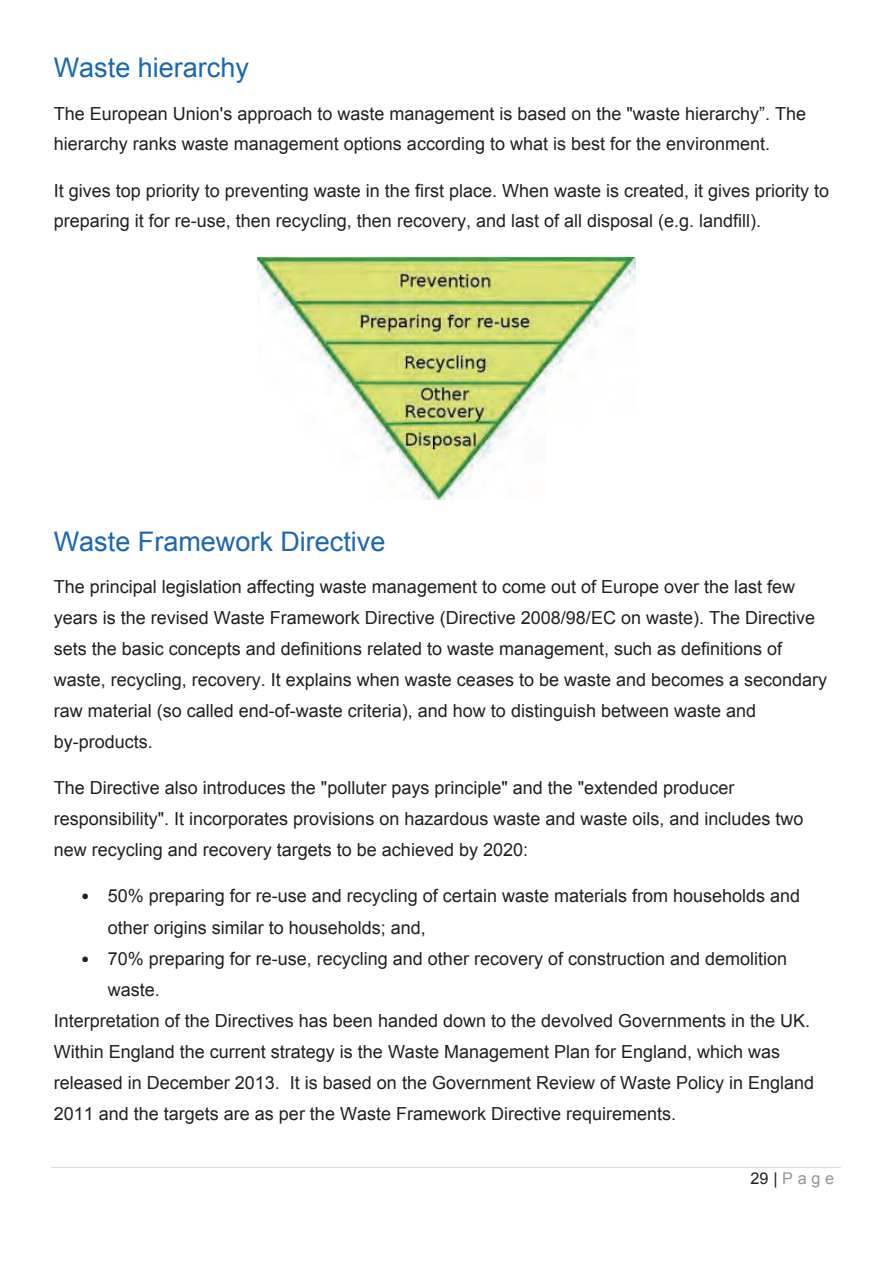
<style>
.page{position:relative;width:893px;height:1263px;background:#fff}
.page>*{position:absolute;margin:0;border:0;box-sizing:border-box;transform-origin:0 0}
.t1{font:27px "Arial";color:#1a67b3}
.t2{font:18px/31px "Arial";color:#231f20}
.t3{font:16.2px "Arial";letter-spacing:.29em;color:#939598}
.s1{font-family:"Calibri"}
.s2{color:#231f20}
</style>
<div class="page">
<hr style="left:52px;top:1167px;width:789px;height:1px;background:#dcdddf">
<img style="left:257px;top:257px;width:378px;height:242px">
<h1 class="t1" style="left:54px;top:53px;width:197px">Waste hierarchy</h1>
<p class="t2" style="left:54px;top:98px;width:754px;line-height:30.6px">The European Union's approach to waste management is based on the "waste hierarchy”. The hierarchy ranks waste management options according to what is best for the environment.</p>
<p class="t2" style="left:54px;top:175px;width:777px;line-height:30.6px">It gives top priority to preventing waste in the first place. When waste is created, it gives priority to preparing it for re-use, then recycling, then recovery, and last of all disposal (e.g. landfill).</p>
<h1 class="t1" style="left:54px;top:526px;width:333px">Waste Framework Directive</h1>
<p class="t2" style="left:54px;top:571px;width:775px">The principal legislation affecting waste management to come out of Europe over the last few years is the revised Waste Framework Directive (Directive 2008/98/EC on waste). The Directive sets the basic concepts and definitions related to waste management, such as definitions of waste, recycling, recovery. It explains when waste ceases to be waste and becomes a secondary raw material (so called end-of-waste criteria), and how to distinguish between waste and by-products.</p>
<p class="t2" style="left:54px;top:773px;width:751px">The Directive also introduces the "polluter pays principle" and the "extended producer responsibility". It incorporates provisions on hazardous waste and waste oils, and includes two new recycling and recovery targets to be achieved by 2020:</p>
<p class="t2" style="left:108px;top:880px;width:694px;text-indent:-27px"><span class="s1">•</span> 50% preparing for re-use and recycling of certain waste materials from households and other origins similar to households; and,</p>
<p class="t2" style="left:81px;top:943px;width:708px"><span class="s1">•</span> 70% preparing for re-use, recycling and other recovery of construction and demolition</p>
<p class="t2" style="left:108px;top:974px;width:54px">waste.</p>
<p class="t2" style="left:54px;top:1005px;width:758px">Interpretation of the Directives has been handed down to the devolved Governments in the UK.</p>
<p class="t2" style="left:54px;top:1036px;width:728px">Within England the current strategy is the Waste Management Plan for England, which was</p>
<p class="t2" style="left:54px;top:1067px;width:762px">released in December 2013. It is based on the Government Review of Waste Policy in England</p>
<p class="t2" style="left:54px;top:1098px;width:624px">2011 and the targets are as per the Waste Framework Directive requirements.</p>
<p class="t3" style="left:750px;top:1169px;width:85px"><span class="s2">29|</span> Page</p>
</div>
